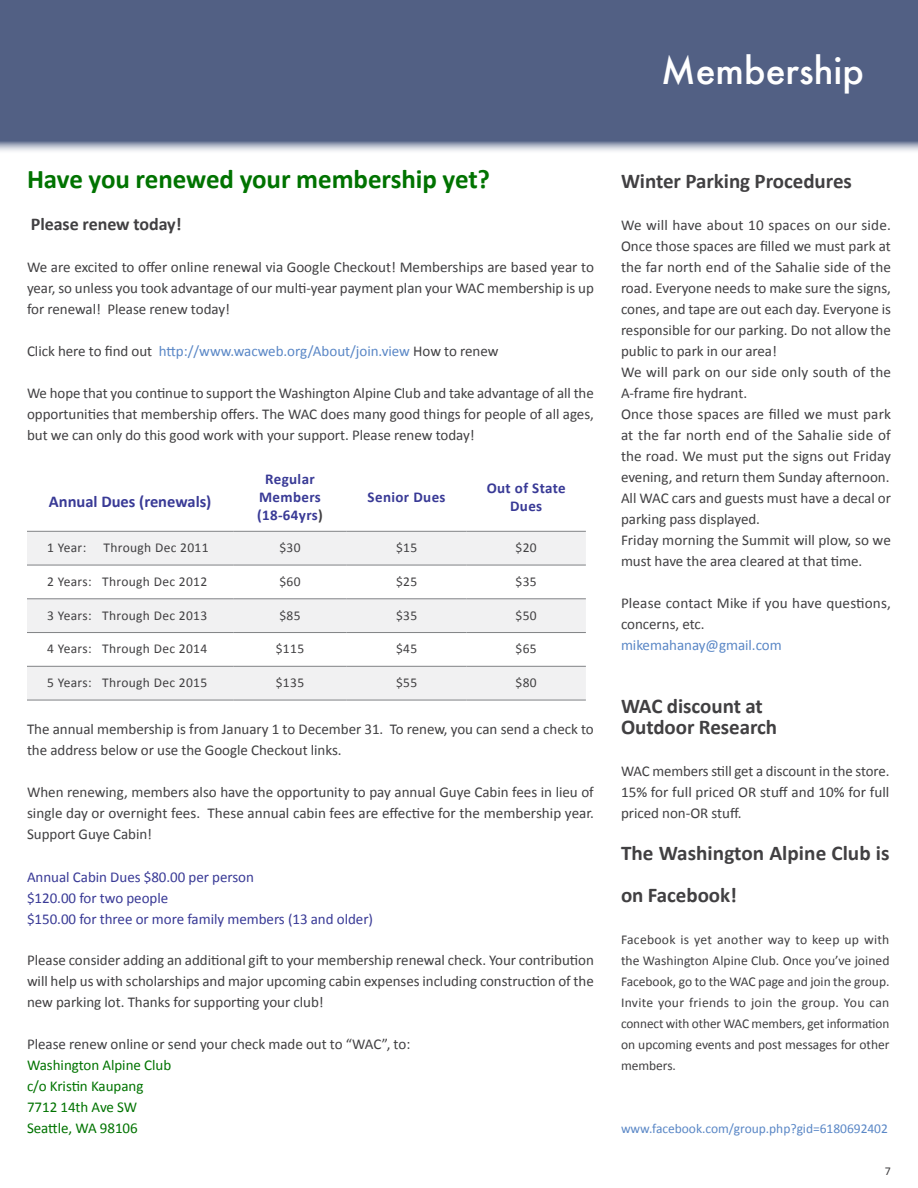
<style>
.page{position:relative;width:918px;height:1188px;background:#fff}
.page>*{position:absolute;margin:0;border:0;box-sizing:border-box;transform-origin:0 0}
.t1{font:500 36px "Futura";color:#fff}
.t2{font:700 27px "Calibri";letter-spacing:-.005em;color:#007300}
.t3{font:700 21px/42px "Calibri";letter-spacing:-.005em;color:#414042}
.t4{font:700 18px "Calibri";letter-spacing:-.005em;color:#414042}
.t5{font:700 16.5px "Calibri";color:#393a96}
.t6{font:15px/21px "Calibri";color:#414042;text-align:justify}
.t7{font:15px/21px "Calibri";color:#393a96}
.t8{font:15px "Calibri";color:#5a87c6}
.t9{font:15px/21px "Calibri";color:#007300}
.t10{font:700 15px/18px "Calibri";letter-spacing:.025em;color:#393a96;text-align:center}
.t11{font:13.5px/21px "Calibri";letter-spacing:.025em;color:#414042;text-align:justify}
.t12{font:13.5px "Calibri";color:#5a87c6}
.t13{font:12px "Calibri";color:#414042}
.s1{color:#414042}
</style>
<div class="page">
<div style="left:0;top:0;width:918px;height:151px;background:#526084"></div>
<svg style="left:27px;top:532px;width:559px;height:168px;fill:#f1f1f2"></svg>
<hr style="left:27px;top:531px;width:206px;height:1px;background:#808285">
<hr style="left:233px;top:531px;width:114px;height:1px;background:#808285">
<hr style="left:347px;top:531px;width:120px;height:1px;background:#808285">
<hr style="left:467px;top:531px;width:119px;height:1px;background:#808285">
<hr style="left:27px;top:565px;width:206px;height:1px;background:#808285">
<hr style="left:233px;top:565px;width:114px;height:1px;background:#808285">
<hr style="left:347px;top:565px;width:120px;height:1px;background:#808285">
<hr style="left:467px;top:565px;width:119px;height:1px;background:#808285">
<hr style="left:27px;top:599px;width:206px;height:1px;background:#808285">
<hr style="left:233px;top:599px;width:114px;height:1px;background:#808285">
<hr style="left:347px;top:599px;width:120px;height:1px;background:#808285">
<hr style="left:467px;top:599px;width:119px;height:1px;background:#808285">
<hr style="left:27px;top:632px;width:206px;height:1px;background:#808285">
<hr style="left:233px;top:632px;width:114px;height:1px;background:#808285">
<hr style="left:347px;top:632px;width:120px;height:1px;background:#808285">
<hr style="left:467px;top:632px;width:119px;height:1px;background:#808285">
<hr style="left:27px;top:666px;width:206px;height:1px;background:#808285">
<hr style="left:233px;top:666px;width:114px;height:1px;background:#808285">
<hr style="left:347px;top:666px;width:120px;height:1px;background:#808285">
<hr style="left:467px;top:666px;width:119px;height:1px;background:#808285">
<hr style="left:27px;top:700px;width:206px;height:1px;background:#808285">
<hr style="left:233px;top:700px;width:114px;height:1px;background:#808285">
<hr style="left:347px;top:700px;width:120px;height:1px;background:#808285">
<hr style="left:467px;top:700px;width:119px;height:1px;background:#808285">
<h1 class="t1" style="left:661px;top:46px;width:204px">Membership</h1>
<h2 class="t2" style="left:27px;top:162px;width:465px">Have you renewed your membership yet?</h2>
<p class="t4" style="left:31px;top:212px;width:152px">Please renew today!</p>
<p class="t6" style="left:27px;top:255px;width:569px">We are excited to offer online renewal via Google Checkout! Memberships are based year to year, so unless you took advantage of our multi-year payment plan your WAC membership is up for renewal! Please renew today!</p>
<p class="t8" style="left:27px;top:341px;width:473px"><span class="s1">Click here to find out</span> http://www.wacweb.org/About/join.view <span class="s1">How to renew</span></p>
<p class="t6" style="left:27px;top:381px;width:568px">We hope that you continue to support the Washington Alpine Club and take advantage of all the opportunities that membership offers. The WAC does many good things for people of all ages, but we can only do this good work with your support. Please renew today!</p>
<p class="t5" style="left:49px;top:491px;width:164px">Annual Dues (renewals)</p>
<p class="t10" style="left:257px;top:469px;width:67px">Regular<br>Members (18-64yrs<span class="s1">)</span></p>
<p class="t10" style="left:368px;top:487px;width:79px">Senior Dues</p>
<p class="t10" style="left:487px;top:478px;width:81px">Out of State<br>Dues</p>
<p class="t11" style="left:47px;top:536px;width:41px">1 Year:</p>
<p class="t11" style="left:104px;top:536px;width:107px">Through Dec 2011</p>
<p class="t11" style="left:279px;top:536px;width:23px">$30</p>
<p class="t11" style="left:396px;top:536px;width:23px">$15</p>
<p class="t11" style="left:516px;top:536px;width:23px">$20</p>
<p class="t11" style="left:47px;top:570px;width:162px">2 Years: Through Dec 2012</p>
<p class="t11" style="left:279px;top:570px;width:23px">$60</p>
<p class="t11" style="left:396px;top:570px;width:23px">$25</p>
<p class="t11" style="left:516px;top:570px;width:23px">$35</p>
<p class="t11" style="left:47px;top:604px;width:162px">3 Years: Through Dec 2013</p>
<p class="t11" style="left:279px;top:604px;width:23px">$85</p>
<p class="t11" style="left:396px;top:604px;width:23px">$35</p>
<p class="t11" style="left:516px;top:604px;width:23px">$50</p>
<p class="t11" style="left:47px;top:638px;width:162px">4 Years: Through Dec 2014</p>
<p class="t11" style="left:276px;top:638px;width:30px">$115</p>
<p class="t11" style="left:396px;top:638px;width:23px">$45</p>
<p class="t11" style="left:516px;top:638px;width:23px">$65</p>
<p class="t11" style="left:47px;top:671px;width:162px">5 Years: Through Dec 2015</p>
<p class="t11" style="left:276px;top:671px;width:30px">$135</p>
<p class="t11" style="left:396px;top:671px;width:23px">$55</p>
<p class="t11" style="left:516px;top:671px;width:23px">$80</p>
<p class="t6" style="left:27px;top:717px;width:568px">The annual membership is from January 1 to December 31. To renew, you can send a check to the address below or use the Google Checkout links.</p>
<p class="t6" style="left:27px;top:780px;width:569px">When renewing, members also have the opportunity to pay annual Guye Cabin fees in lieu of single day or overnight fees. These annual cabin fees are effective for the membership year.<br>Support Guye Cabin!</p>
<p class="t7" style="left:27px;top:866px;width:348px">Annual Cabin Dues $80.00 per person<br>$120.00 for two people<br>$150.00 for three or more family members (13 and older)</p>
<p class="t6" style="left:27px;top:948px;width:568px">Please consider adding an additional gift to your membership renewal check. Your contribution will help us with scholarships and major upcoming cabin expenses including construction of the new parking lot. Thanks for supporting your club!</p>
<p class="t6" style="left:27px;top:1032px;width:385px">Please renew online or send your check made out to “WAC”, to:</p>
<p class="t9" style="left:27px;top:1053px;width:146px">Washington Alpine Club c/o Kristin Kaupang<br>7712 14th Ave SW<br>Seattle, WA 98106</p>
<h3 class="t3" style="left:621px;top:159px;width:232px">Winter Parking Procedures</h3>
<p class="t6" style="left:621px;top:213px;width:272px;text-align:left">We will have about 10 spaces on our side.<br>Once those spaces are filled we must park at the far north end of the Sahalie side of the road. Everyone needs to make sure the signs, cones, and tape are out each day. Everyone is responsible for our parking. Do not allow the public to park in our area!<br>We will park on our side only south of the A-frame fire hydrant.<br>Once those spaces are filled we must park at the far north end of the Sahalie side of the road. We must put the signs out Friday evening, and return them Sunday afternoon.<br>All WAC cars and guests must have a decal or parking pass displayed.<br>Friday morning the Summit will plow, so we must have the area cleared at that time.</p>
<p class="t6" style="left:621px;top:591px;width:271px">Please contact Mike if you have questions, concerns, etc.</p>
<p class="t8" style="left:621px;top:635px;width:162px">mikemahanay@gmail.com</p>
<h3 class="t3" style="left:621px;top:694px;width:158px;line-height:21px">WAC discount at<br>Outdoor Research</h3>
<p class="t6" style="left:621px;top:759px;width:270px">WAC members still get a discount in the store.<br>15% for full priced OR stuff and 10% for full priced non-OR stuff.</p>
<h3 class="t3" style="left:621px;top:831px;width:270px">The Washington Alpine Club is on Facebook!</h3>
<p class="t11" style="left:621px;top:928px;width:270px">Facebook is yet another way to keep up with the Washington Alpine Club. Once you’ve joined Facebook, go to the WAC page and join the group.<br>Invite your friends to join the group. You can connect with other WAC members, get information on upcoming events and post messages for other members.</p>
<p class="t12" style="left:621px;top:1120px;width:268px">www.facebook.com/group.php?gid=6180692402</p>
<p class="t13" style="left:885px;top:1163px;width:8px">7</p>
</div>
